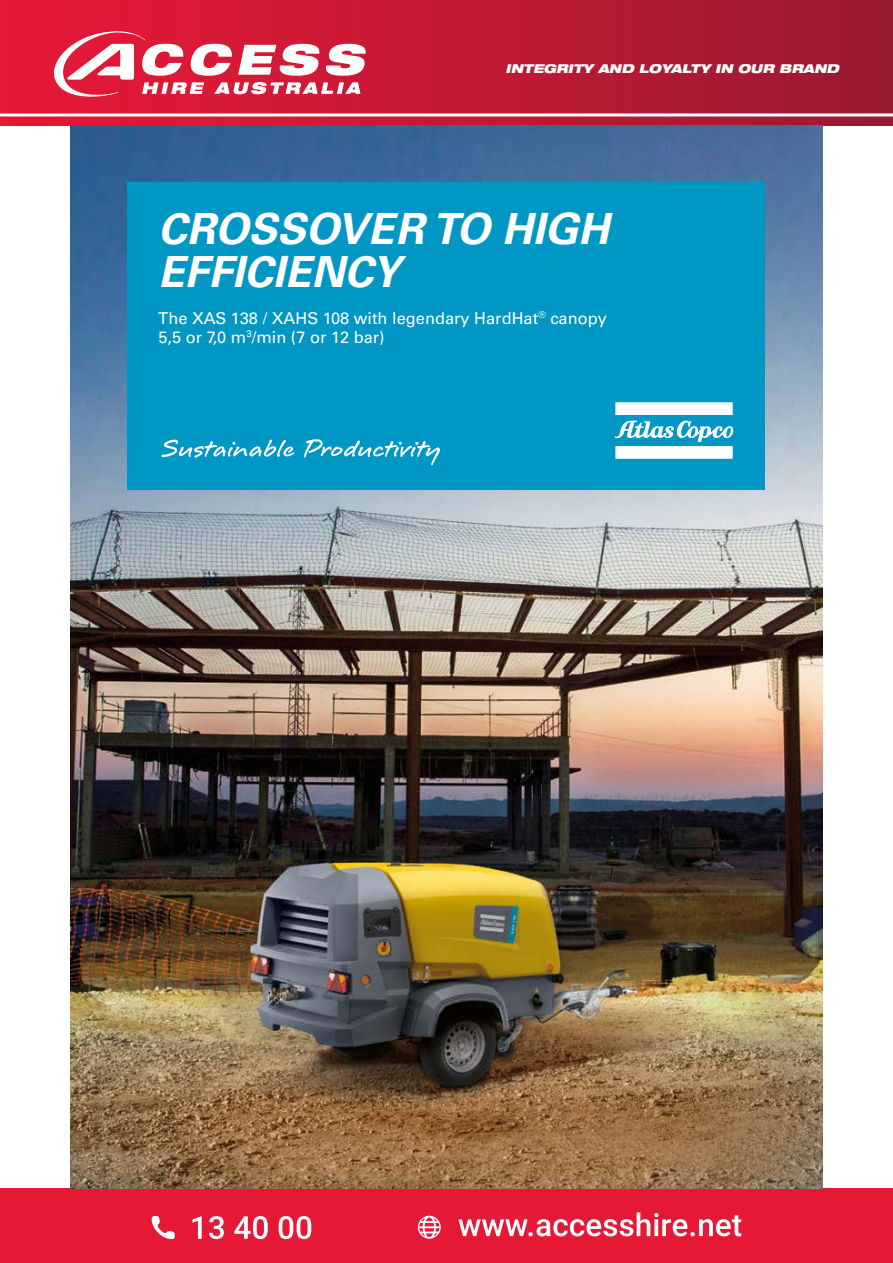
<style>
.page{position:relative;width:893px;height:1263px;background:#fff}
.page>*{position:absolute;margin:0;border:0;box-sizing:border-box;transform-origin:0 0}
.t1{font:italic 700 42.9px/42.9px "Univers LT Std";color:#fff}
.t2{font:16.35px/18.9px "Univers LT Std";color:#fff}
.t3{font:italic 900 expanded 12.3px "Helvetica Neue LT Pro";color:#fff}
</style>
<div class="page">
<div style="left:0;top:0;width:893px;height:125px;background:linear-gradient(to right,#eb1c3a,#9b1c32)"></div>
<svg style="left:54px;top:31px;width:312px;height:66px"></svg>
<div style="left:0;top:1188px;width:893px;height:75px;background:#e51836"></div>
<svg style="left:192px;top:1216px;width:119px;height:23px"></svg>
<svg style="left:151px;top:1216px;width:24px;height:23px"></svg>
<svg style="left:458px;top:1212px;width:283px;height:24px"></svg>
<svg style="left:418px;top:1216px;width:23px;height:23px"></svg>
<hr style="left:0;top:113px;width:893px;height:3px;background:#fff">
<img style="left:71px;top:125px;width:751px;height:1063px">
<div style="left:127px;top:182px;width:637px;height:308px;background:#0097c4"></div>
<svg style="left:615px;top:402px;width:118px;height:13px;background:#f9fcfd"></svg>
<svg style="left:615px;top:421px;width:119px;height:38px"></svg>
<svg style="left:161px;top:439px;width:133px;height:19px"></svg>
<svg style="left:304px;top:439px;width:136px;height:27px"></svg>
<p class="t3" style="left:506px;top:60px;width:335px">INTEGRITY AND LOYALTY IN OUR BRAND</p>
<p class="t1" style="left:158px;top:209px;width:452px">CROSSOVER TO HIGH<br>EFFICIENCY</p>
<p class="t2" style="left:158px;top:309px;width:450px">The XAS 138 / XAHS 108 with legendary HardHat<sup>®</sup> canopy<br>5,5 or 7,0 m<sup>3</sup>/min (7 or 12 bar)</p>
</div>
